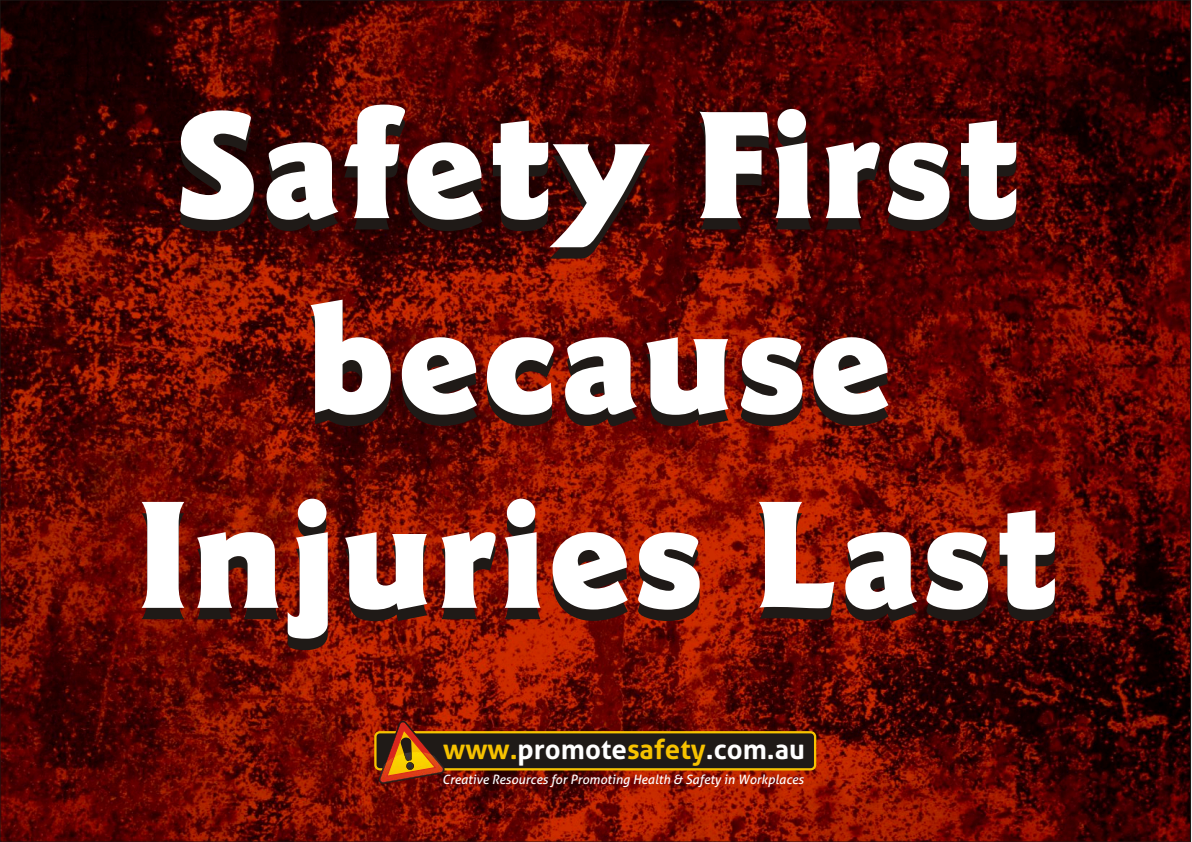
<style>
.page{position:relative;width:1192px;height:842px;background:#fff}
.page>*{position:absolute;margin:0;border:0;box-sizing:border-box;transform-origin:0 0}
.t1{font:900 153.6px/194.8px "Goudy Sans IT Cby BT";color:#fff;text-align:center}
.t2{font:700 27.6px "Aller";color:#fff}
.t3{font:italic 12.8px "Aller";color:#fff}
.s1{color:#f7c200}
</style>
<div class="page">
<img style="left:2px;top:2px;width:1187px;height:838px">
<svg style="left:374px;top:721px;width:442px;height:63px"></svg>
<img style="left:400px;top:749px;width:14px;height:21px">
<h1 class="t1" style="left:136px;top:87px;width:928px">Safety First because<br>Injuries Last</h1>
<h2 class="t2" style="left:443px;top:738px;width:363px"><span class="s1">www.</span>promote<span class="s1">safety</span>.com.au</h2>
<p class="t3" style="left:442px;top:775px;width:363px">Creative Resources for Promoting Health &amp; Safety in Workplaces</p>
</div>
